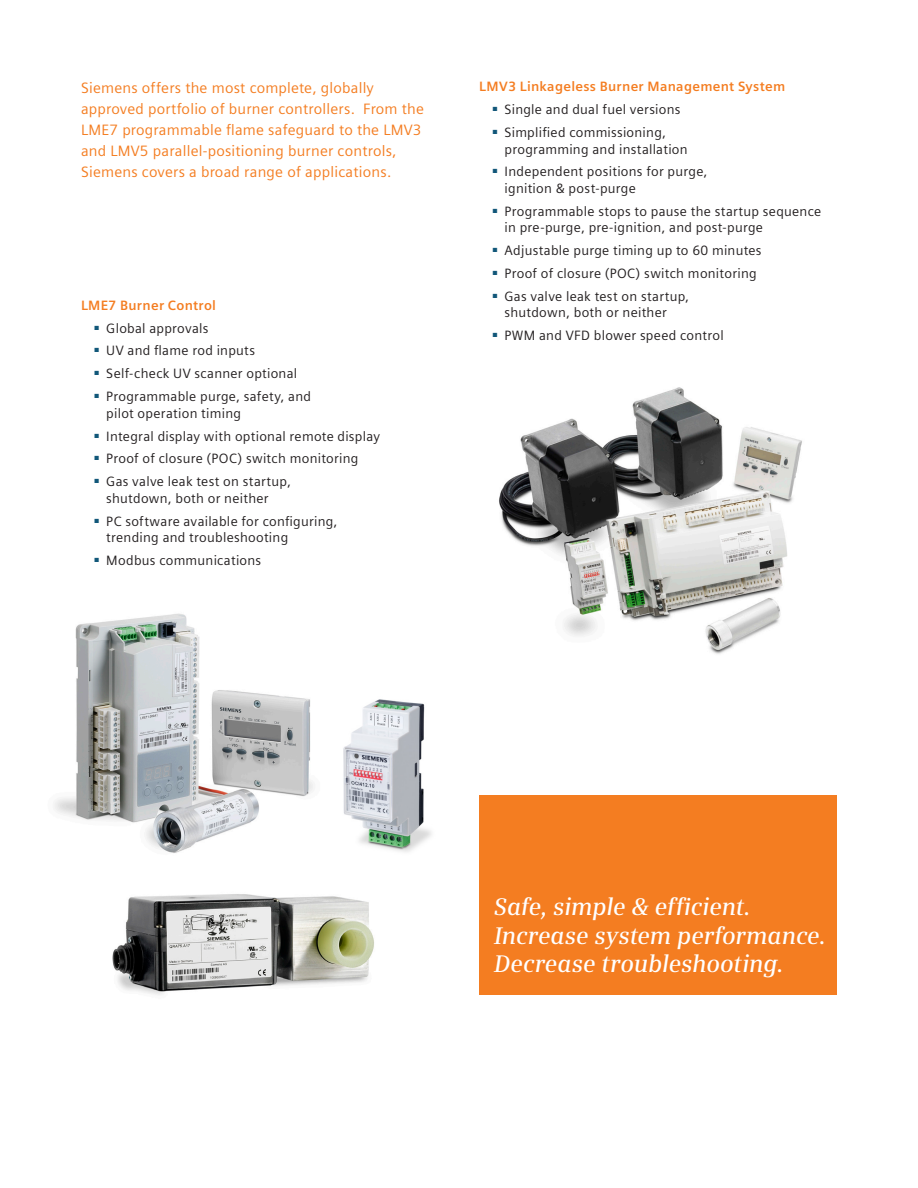
<style>
.page{position:relative;width:918px;height:1188px;background:#fff}
.page>*{position:absolute;margin:0;border:0;box-sizing:border-box;transform-origin:0 0}
.t1{font:italic 600 24px/28.8px "Siemens Serif";color:#fff}
.Orange_Highlight_Tex{font:15px/21px "Siemens Sans";letter-spacing:.015em;color:#f47d21}
.t2{font:13.5px/16.2px "Siemens Sans";letter-spacing:.02em;color:#231f20}
.t3{font:700 13.5px "Siemens Sans";letter-spacing:.02em;color:#f47d21}
</style>
<div class="page">
<div style="left:479px;top:795px;width:358px;height:200px;background:#f47d21"></div>
<img style="left:499px;top:387px;width:303px;height:267px">
<img style="left:54px;top:613px;width:259px;height:240px">
<img style="left:343px;top:699px;width:89px;height:153px">
<img style="left:112px;top:894px;width:262px;height:101px">
<p class="Orange_Highlight_Tex" style="left:81px;top:77px;width:344px">Siemens offers the most complete, globally approved portfolio of burner controllers. From the LME7 programmable flame safeguard to the LMV3 and LMV5 parallel-positioning burner controls, Siemens covers a broad range of applications.</p>
<h2 class="t3" style="left:81px;top:297px;width:137px">LME7 Burner Control</h2>
<p class="t2" style="left:94px;top:320px;width:116px"><sup>■</sup> Global approvals</p>
<p class="t2" style="left:94px;top:343px;width:162px"><sup>■</sup> UV and flame rod inputs</p>
<p class="t2" style="left:94px;top:366px;width:204px"><sup>■</sup> Self-check UV scanner optional</p>
<p class="t2" style="left:106px;top:389px;width:206px;text-indent:-12px"><sup>■</sup> Programmable purge, safety, and pilot operation timing</p>
<p class="t2" style="left:94px;top:428px;width:287px"><sup>■</sup> Integral display with optional remote display</p>
<p class="t2" style="left:94px;top:451px;width:266px"><sup>■</sup> Proof of closure (POC) switch monitoring</p>
<p class="t2" style="left:106px;top:474px;width:186px;text-indent:-12px"><sup>■</sup> Gas valve leak test on startup, shutdown, both or neither</p>
<p class="t2" style="left:106px;top:513px;width:233px;text-indent:-12px"><sup>■</sup> PC software available for configuring, trending and troubleshooting</p>
<p class="t2" style="left:94px;top:552px;width:168px"><sup>■</sup> Modbus communications</p>
<h2 class="t3" style="left:479px;top:79px;width:307px">LMV3 Linkageless Burner Management System</h2>
<p class="t2" style="left:493px;top:102px;width:189px"><sup>■</sup> Single and dual fuel versions</p>
<p class="t2" style="left:505px;top:125px;width:185px;text-indent:-12px"><sup>■</sup> Simplified commissioning, programming and installation</p>
<p class="t2" style="left:505px;top:164px;width:204px;text-indent:-12px"><sup>■</sup> Independent positions for purge, ignition &amp; post-purge</p>
<p class="t2" style="left:505px;top:203px;width:318px;text-indent:-12px"><sup>■</sup> Programmable stops to pause the startup sequence in pre-purge, pre-ignition, and post-purge</p>
<p class="t2" style="left:493px;top:242px;width:270px"><sup>■</sup> Adjustable purge timing up to 60 minutes</p>
<p class="t2" style="left:493px;top:265px;width:266px"><sup>■</sup> Proof of closure (POC) switch monitoring</p>
<p class="t2" style="left:505px;top:288px;width:186px;text-indent:-12px"><sup>■</sup> Gas valve leak test on startup, shutdown, both or neither</p>
<p class="t2" style="left:493px;top:327px;width:233px"><sup>■</sup> PWM and VFD blower speed control</p>
<h3 class="t1" style="left:494px;top:892px;width:333px">Safe, simple &amp; efficient.<br>Increase system performance.<br>Decrease troubleshooting.</h3>
</div>
